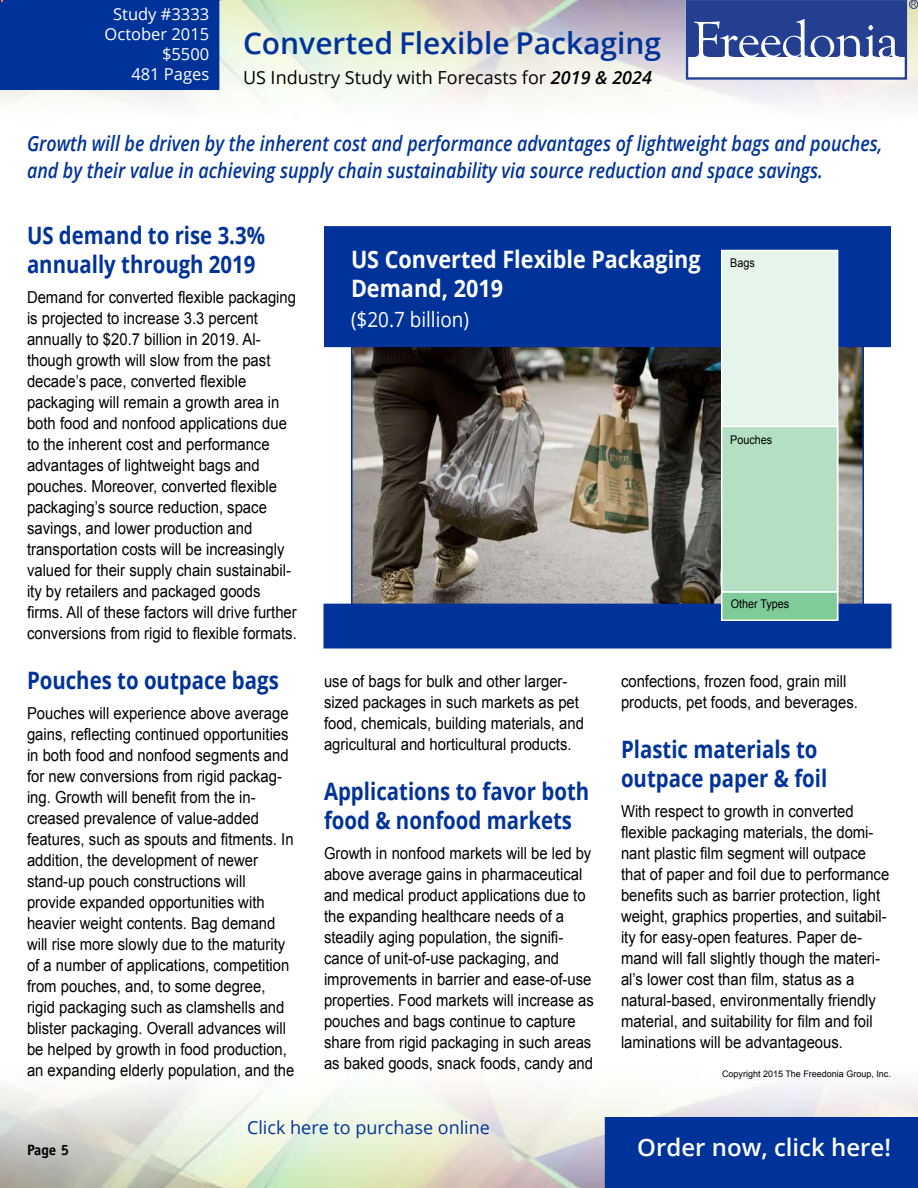
<style>
.page{position:relative;width:918px;height:1188px;background:#fff}
.page>*{position:absolute;margin:0;border:0;box-sizing:border-box;transform-origin:0 0}
.t1{font:600 30px "Open Sans";color:#039}
.t2{font:700 24px/28.8px "Open Sans";color:#039;scale:.85 1}
.t3{font:700 24px/28.8px "Open Sans";color:#fff;scale:.9 1}
.t4{font:600 24px "Open Sans";color:#fff}
.t5{font:italic 600 21px/27px "Open Sans";color:#039;scale:.85 1}
.t6{font:21px "Open Sans";color:#fff;scale:.9 1}
.t7{font:18px "Open Sans";color:#000}
.t8{font:18px "Open Sans";color:#039}
.t9{font:16.5px/21px "Arial";color:#000;scale:.9 1}
.t10{font:16.5px/19.8px "Open Sans";color:#fff;text-align:right}
.t11{font:700 15px "Officina Sans";color:#000}
.t12{font:12px "Arial";color:#000;scale:.9 1}
.t13{font:9px "Arial";color:#000}
.s1{font-weight:600;font-style:italic}
</style>
<div class="page">
<div style="left:605px;top:1117px;width:313px;height:71px;background:#039"></div>
<div style="left:686px;top:0;width:221px;height:80px;border:2px solid #243e90"></div>
<div style="left:687px;top:1px;width:218px;height:56px;background:#243e90"></div>
<svg style="left:694px;top:19px;width:205px;height:38px"></svg>
<div style="left:909px;top:0;width:9px;height:9px;border:1px solid #243e90;border-radius:50%"></div>
<svg style="left:911px;top:2px;width:5px;height:5px"></svg>
<img style="left:354px;top:347px;width:507px;height:257px">
<div style="left:325px;top:227px;width:565px;height:119px;background:#039"></div>
<div style="left:324px;top:226px;width:567px;height:121px;border:2px solid #039"></div>
<div style="left:0;top:0;width:219px;height:90px;background:#039"></div>
<div style="left:324px;top:604px;width:567px;height:44px;background:#039"></div>
<div style="left:722px;top:250px;width:116px;height:369px;background:#e6f5eb"></div>
<div style="left:721px;top:250px;width:117px;height:370px;border:2px solid #fff"></div>
<div style="left:722px;top:426px;width:116px;height:166px;background:#b3e0c2"></div>
<div style="left:721px;top:426px;width:117px;height:167px;border:2px solid #fff"></div>
<div style="left:722px;top:592px;width:116px;height:28px;background:#80cc99"></div>
<div style="left:721px;top:591px;width:117px;height:30px;border:2px solid #fff"></div>
<svg style="left:62px;top:1145px;width:6px;height:10px"></svg>
<p class="t10" style="left:105px;top:4px;width:106px">Study #3333<br>October 2015 $5500<br>481 Pages</p>
<h1 class="t1" style="left:243px;top:22px;width:420px">Converted Flexible Packaging</h1>
<p class="t7" style="left:243px;top:65px;width:411px">US Industry Study with Forecasts for <span class="s1">2019 &amp; 2024</span></p>
<p class="t5" style="left:27px;top:130px;width:1008px">Growth will be driven by the inherent cost and performance advantages of lightweight bags and pouches, and by their value in achieving supply chain sustainability via source reduction and space savings.</p>
<h2 class="t2" style="left:27px;top:221px;width:282px">US demand to rise 3.3% annually through 2019</h2>
<p class="t9" style="left:27px;top:287px;width:301px">Demand for converted flexible packaging is projected to increase 3.3 percent annually to $20.7 billion in 2019. Al&shy;though growth will slow from the past decade’s pace, converted flexible packaging will remain a growth area in both food and nonfood applications due to the inherent cost and performance advantages of lightweight bags and pouches. Moreover, converted flexible packaging’s source reduction, space savings, and lower production and transportation costs will be increasingly valued for their supply chain sustainabil&shy;ity by retailers and packaged goods firms. All of these factors will drive further conversions from rigid to flexible formats.</p>
<h2 class="t2" style="left:27px;top:665px;width:298px">Pouches to outpace bags</h2>
<p class="t9" style="left:27px;top:703px;width:299px">Pouches will experience above average gains, reflecting continued opportunities in both food and nonfood segments and for new conversions from rigid packag&shy;ing. Growth will benefit from the in&shy;creased prevalence of value-added features, such as spouts and fitments. In addition, the development of newer stand-up pouch constructions will provide expanded opportunities with heavier weight contents. Bag demand will rise more slowly due to the maturity of a number of applications, competition from pouches, and, to some degree, rigid packaging such as clamshells and blister packaging. Overall advances will be helped by growth in food production, an expanding elderly population, and the</p>
<h2 class="t3" style="left:351px;top:244px;width:390px">US Converted Flexible Packaging<br>Demand, 2019</h2>
<p class="t6" style="left:351px;top:305px;width:133px">($20.7 billion)</p>
<p class="t12" style="left:730px;top:255px;width:29px">Bags</p>
<p class="t12" style="left:730px;top:432px;width:48px">Pouches</p>
<p class="t12" style="left:731px;top:596px;width:67px">Other Types</p>
<p class="t9" style="left:324px;top:671px;width:290px">use of bags for bulk and other larger&shy;sized packages in such markets as pet food, chemicals, building materials, and agricultural and horticultural products.</p>
<h2 class="t2" style="left:324px;top:776px;width:314px">Applications to favor both food &amp; nonfood markets</h2>
<p class="t9" style="left:324px;top:842px;width:301px">Growth in nonfood markets will be led by above average gains in pharmaceutical and medical product applications due to the expanding healthcare needs of a steadily aging population, the signifi&shy;cance of unit-of-use packaging, and improvements in barrier and ease-of-use properties. Food markets will increase as pouches and bags continue to capture share from rigid packaging in such areas as baked goods, snack foods, candy and</p>
<p class="t9" style="left:621px;top:671px;width:265px">confections, frozen food, grain mill products, pet foods, and beverages.</p>
<h2 class="t2" style="left:621px;top:734px;width:244px">Plastic materials to outpace paper &amp; foil</h2>
<p class="t9" style="left:621px;top:800px;width:300px">With respect to growth in converted flexible packaging materials, the domi&shy;nant plastic film segment will outpace that of paper and foil due to performance benefits such as barrier protection, light weight, graphics properties, and suitabil&shy;ity for easy-open features. Paper de&shy;mand will fall slightly though the materi&shy;al’s lower cost than film, status as a natural-based, environmentally friendly material, and suitability for film and foil laminations will be advantageous.</p>
<p class="t13" style="left:722px;top:1067px;width:170px">Copyright 2015 The Freedonia Group, Inc.</p>
<p class="t8" style="left:247px;top:1115px;width:244px">Click here to purchase online</p>
<p class="t11" style="left:27px;top:1140px;width:31px">Page</p>
<h2 class="t4" style="left:637px;top:1131px;width:255px">Order now, click here!</h2>
</div>
